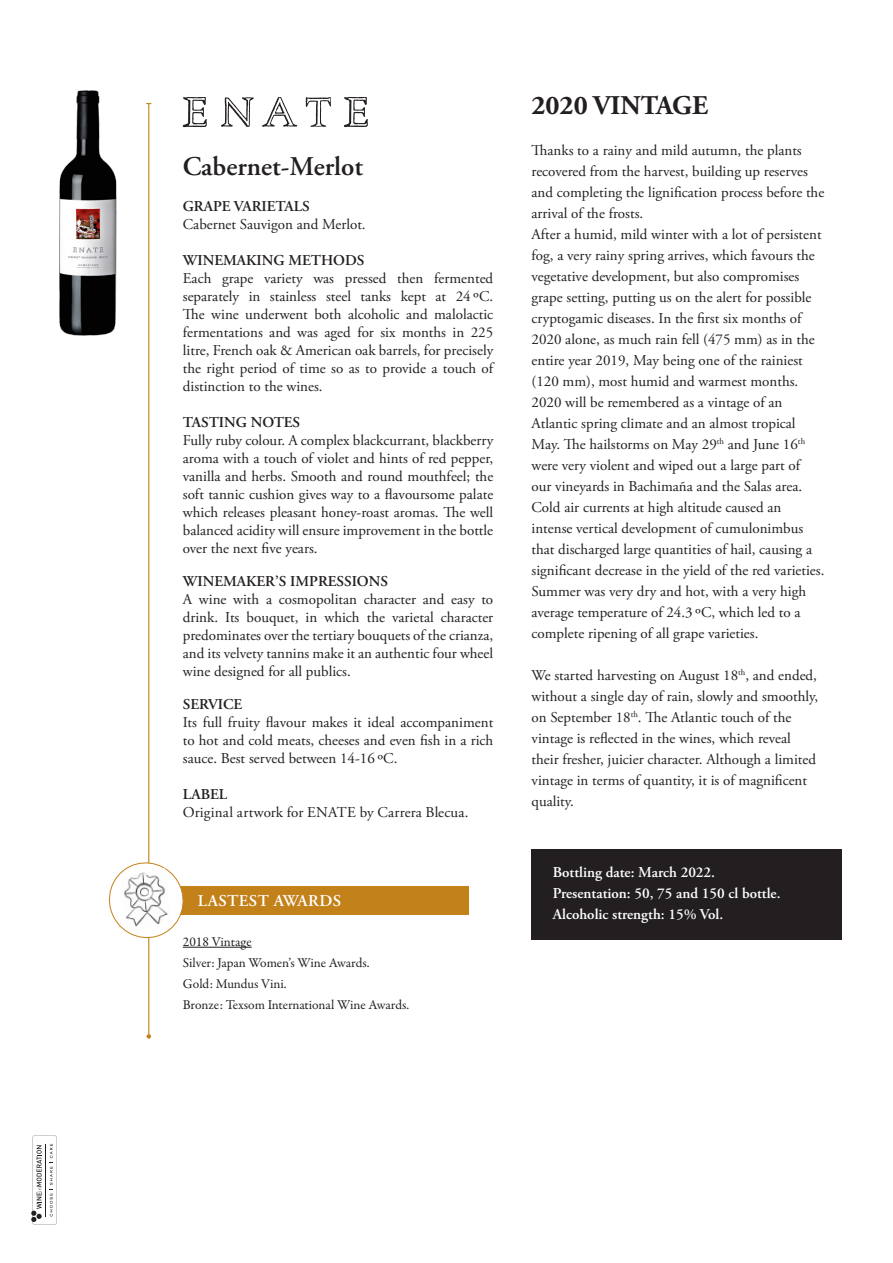
<style>
.page{position:relative;width:893px;height:1263px;background:#fff}
.page>*{position:absolute;margin:0;border:0;box-sizing:border-box;transform-origin:0 0}
.t1{font:600 27px "Adobe Garamond Pro";color:#231f20}
.t2{font:700 27px "Adobe Garamond Pro";color:#231f20}
.t3{font:600 16.5px "Adobe Garamond Pro";letter-spacing:.025em;color:#fff}
.Título_Variedad{font:15px/21px "Adobe Garamond Pro";color:#231f20}
.Texto_Variedad{font:15px/18px "Adobe Garamond Pro";color:#231f20;text-align:justify}
.t4{font:600 15px "Adobe Garamond Pro";color:#fff}
.Texto_Variedad-2{font:600 15px "Adobe Garamond Pro";color:#231f20}
.TEXTOS{font:600 15px "Adobe Garamond Pro";color:#231f20}
.Título_Variedad-2{font:600 15px "Adobe Garamond Pro";color:#231f20}
.PREMIOS{font:13.5px "Garamond Premr Pro";letter-spacing:-.005em;color:#231f20}
</style>
<div class="page">
<hr style="left:148px;top:104px;width:1px;height:932px;background:#c3811a">
<svg style="left:147px;top:1034px;width:4px;height:5px"></svg>
<img style="left:59px;top:90px;width:58px;height:246px">
<svg style="left:221px;top:97px;width:33px;height:30px"></svg>
<svg style="left:344px;top:97px;width:24px;height:30px"></svg>
<svg style="left:183px;top:97px;width:24px;height:30px"></svg>
<svg style="left:306px;top:97px;width:25px;height:30px"></svg>
<svg style="left:262px;top:97px;width:35px;height:30px"></svg>
<svg style="left:31px;top:1135px;width:26px;height:90px"></svg>
<hr style="left:46px;top:1144px;width:1px;height:72px;background:#231f20">
<div style="left:531px;top:849px;width:311px;height:90px;background:#231f20"></div>
<div style="left:168px;top:886px;width:301px;height:29px;background:#c3811a"></div>
<hr style="left:183px;top:947px;width:69px;height:1px;background:#231f20">
<svg style="left:108px;top:858px;width:75px;height:85px"></svg>
<img style="left:122px;top:868px;width:49px;height:63px">
<p class="t1" style="left:183px;top:151px;width:182px">Cabernet-Merlot</p>
<p class="Título_Variedad-2" style="left:183px;top:197px;width:129px">GRAPE VARIETALS</p>
<p class="Texto_Variedad" style="left:183px;top:216px;width:184px">Cabernet Sauvigon and Merlot.</p>
<p class="Texto_Variedad-2" style="left:183px;top:251px;width:183px">WINEMAKING METHODS</p>
<p class="Texto_Variedad" style="left:183px;top:270px;width:312px">Each grape variety was pressed then fermented separately in stainless steel tanks kept at 24 ºC.<br>The wine underwent both alcoholic and malolactic fermentations and was aged for six months in 225 litre, French oak &amp; American oak barrels, for precisely the right period of time so as to provide a touch of distinction to the wines.</p>
<p class="Texto_Variedad-2" style="left:183px;top:413px;width:119px">TASTING NOTES</p>
<p class="Texto_Variedad" style="left:183px;top:432px;width:312px">Fully ruby colour. A complex blackcurrant, blackberry aroma with a touch of violet and hints of red pepper, vanilla and herbs. Smooth and round mouthfeel; the soft tannic cushion gives way to a flavoursome palate which releases pleasant honey-roast aromas. The well balanced acidity will ensure improvement in the bottle over the next five years.</p>
<p class="TEXTOS" style="left:183px;top:572px;width:207px">WINEMAKER’S IMPRESSIONS</p>
<p class="Texto_Variedad" style="left:183px;top:591px;width:312px">A wine with a cosmopolitan character and easy to drink. Its bouquet, in which the varietal character predominates over the tertiary bouquets of the crianza, and its velvety tannins make it an authentic four wheel wine designed for all publics.</p>
<p class="TEXTOS" style="left:183px;top:695px;width:61px">SERVICE</p>
<p class="Texto_Variedad" style="left:183px;top:714px;width:312px">Its full fruity flavour makes it ideal accompaniment to hot and cold meats, cheeses and even fish in a rich sauce. Best served between 14-16 ºC.</p>
<p class="Texto_Variedad-2" style="left:183px;top:785px;width:46px">LABEL</p>
<p class="Texto_Variedad" style="left:183px;top:804px;width:287px">Original artwork for ENATE by Carrera Blecua.</p>
<p class="t3" style="left:198px;top:891px;width:145px">LASTEST AWARDS</p>
<p class="PREMIOS" style="left:183px;top:933px;width:70px">2018 Vintage</p>
<p class="PREMIOS" style="left:183px;top:954px;width:188px">Silver: Japan Women’s Wine Awards.</p>
<p class="PREMIOS" style="left:183px;top:975px;width:105px">Gold: Mundus Vini.</p>
<p class="PREMIOS" style="left:183px;top:996px;width:228px">Bronze: Texsom International Wine Awards.</p>
<p class="t2" style="left:531px;top:90px;width:178px">2020 VINTAGE</p>
<p class="Título_Variedad" style="left:531px;top:141px;width:294px">Thanks to a rainy and mild autumn, the plants recovered from the harvest, building up reserves and completing the lignification process before the arrival of the frosts.</p>
<p class="Título_Variedad" style="left:531px;top:225px;width:294px">After a humid, mild winter with a lot of persistent fog, a very rainy spring arrives, which favours the vegetative development, but also compromises grape setting, putting us on the alert for possible cryptogamic diseases. In the first six months of 2020 alone, as much rain fell (475 mm) as in the entire year 2019, May being one of the rainiest (120 mm), most humid and warmest months.<br>2020 will be remembered as a vintage of an Atlantic spring climate and an almost tropical May. The hailstorms on May 29<sup>th</sup> and June 16<sup>th </sup>were very violent and wiped out a large part of<br>our vineyards in Bachimaña and the Salas area.<br>Cold air currents at high altitude caused an intense vertical development of cumulonimbus that discharged large quantities of hail, causing a significant decrease in the yield of the red varieties.<br>Summer was very dry and hot, with a very high average temperature of 24.3 ºC, which led to a complete ripening of all grape varieties.</p>
<p class="Título_Variedad" style="left:531px;top:666px;width:288px">We started harvesting on August 18<sup>th</sup>, and ended, without a single day of rain, slowly and smoothly, on September 18<sup>th</sup>. The Atlantic touch of the vintage is reflected in the wines, which reveal their fresher, juicier character. Although a limited vintage in terms of quantity, it is of magnificent quality.</p>
<p class="t4" style="left:553px;top:863px;width:164px">Bottling date: March 2022.</p>
<p class="t4" style="left:553px;top:884px;width:229px">Presentation: 50, 75 and 150 cl bottle.</p>
<p class="t4" style="left:553px;top:905px;width:172px">Alcoholic strength: 15% Vol.</p>
</div>
